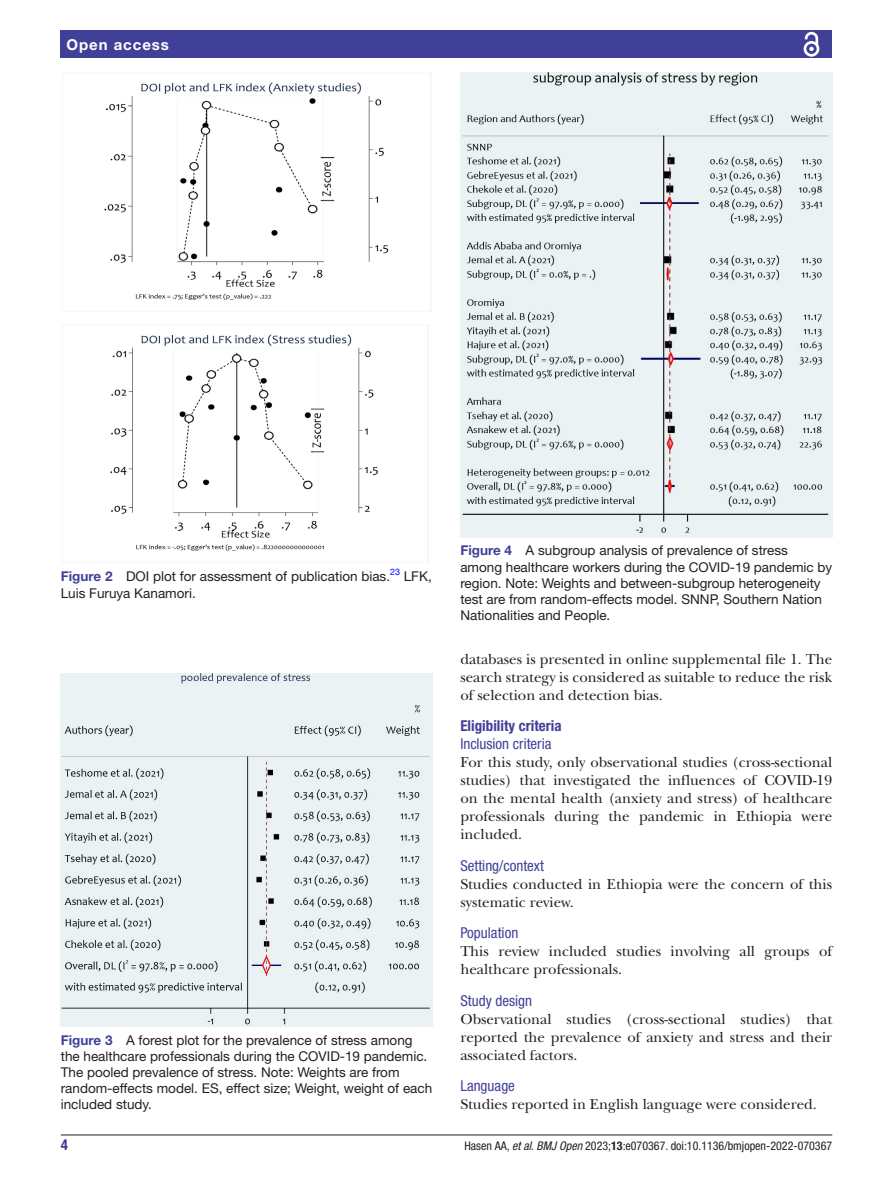
<style>
.page{position:relative;width:893px;height:1191px;background:#fff}
.page>*{position:absolute;margin:0;border:0;box-sizing:border-box;transform-origin:0 0}
.t1{font:15px/18px "New Baskerville";color:#231f20;text-align:justify}
.t2{font:condensed 15px "Helvetica Neue LT Std";color:#414099}
.t3{font:700 condensed 15px "Helvetica Neue LT Std";color:#414099}
.t4{font:700 15px "Helvetica Neue LT Std";letter-spacing:.065em;color:#fff}
.t5{font:13.5px/16.2px "Helvetica Neue LT Std";color:#231f20}
.t6{font:condensed 12px "Helvetica Neue LT Std";color:#231f20}
.s1{font-weight:700;color:#414099}
.s2{font-style:italic}
.s3{font-weight:700}
</style>
<div class="page">
<hr style="left:61px;top:1134px;width:771px;height:1px;background:#231f20">
<div style="left:61px;top:31px;width:771px;height:27px;background:#414099"></div>
<svg style="left:803px;top:31px;width:17px;height:26px"></svg>
<img style="left:62px;top:73px;width:370px;height:489px">
<img style="left:61px;top:673px;width:372px;height:353px">
<img style="left:460px;top:73px;width:372px;height:465px">
<p class="t4" style="left:66px;top:35px;width:104px">Open access</p>
<p class="t5" style="left:61px;top:568px;width:373px"><span class="s1">Figure 2</span> DOI plot for assessment of publication bias.<sup>23</sup> LFK,<br>Luis Furuya Kanamori.</p>
<p class="t5" style="left:61px;top:1031px;width:373px"><span class="s1">Figure 3</span> A forest plot for the prevalence of stress among the healthcare professionals during the COVID-19 pandemic.<br>The pooled prevalence of stress. Note: Weights are from random-effects model. ES, effect size; Weight, weight of each included study.</p>
<p class="t5" style="left:460px;top:542px;width:373px"><span class="s1">Figure 4</span> A subgroup analysis of prevalence of stress among healthcare workers during the COVID-19 pandemic by region. Note: Weights and between-subgroup heterogeneity test are from random-effects model. SNNP, Southern Nation Nationalities and People.</p>
<p class="t1" style="left:460px;top:650px;width:373px">databases is presented in online supplemental file 1. The search strategy is considered as suitable to reduce the risk of selection and detection bias.</p>
<p class="t3" style="left:460px;top:717px;width:103px">Eligibility criteria</p>
<p class="t2" style="left:460px;top:735px;width:93px">Inclusion criteria</p>
<p class="t1" style="left:460px;top:753px;width:373px">For this study, only observational studies (cross-sectional studies) that investigated the influences of COVID-19 on the mental health (anxiety and stress) of healthcare professionals during the pandemic in Ethiopia were included.</p>
<p class="t2" style="left:460px;top:856px;width:85px">Setting/context</p>
<p class="t1" style="left:460px;top:875px;width:373px">Studies conducted in Ethiopia were the concern of this systematic review.</p>
<p class="t2" style="left:460px;top:924px;width:59px">Population</p>
<p class="t1" style="left:460px;top:942px;width:373px">This review included studies involving all groups of healthcare professionals.</p>
<p class="t2" style="left:460px;top:991px;width:73px">Study design</p>
<p class="t1" style="left:460px;top:1010px;width:373px">Observational studies (cross-sectional studies) that reported the prevalence of anxiety and stress and their associated factors.</p>
<p class="t2" style="left:460px;top:1077px;width:56px">Language</p>
<p class="t1" style="left:460px;top:1095px;width:358px">Studies reported in English language were considered.</p>
<p class="t3" style="left:61px;top:1135px;width:9px">4</p>
<p class="t6" style="left:464px;top:1138px;width:369px">Hasen AA, <span class="s2">et al</span>. <span class="s2">BMJ Open</span> 2023;<span class="s3">13</span>:e070367. doi:10.1136/bmjopen-2022-070367</p>
</div>
